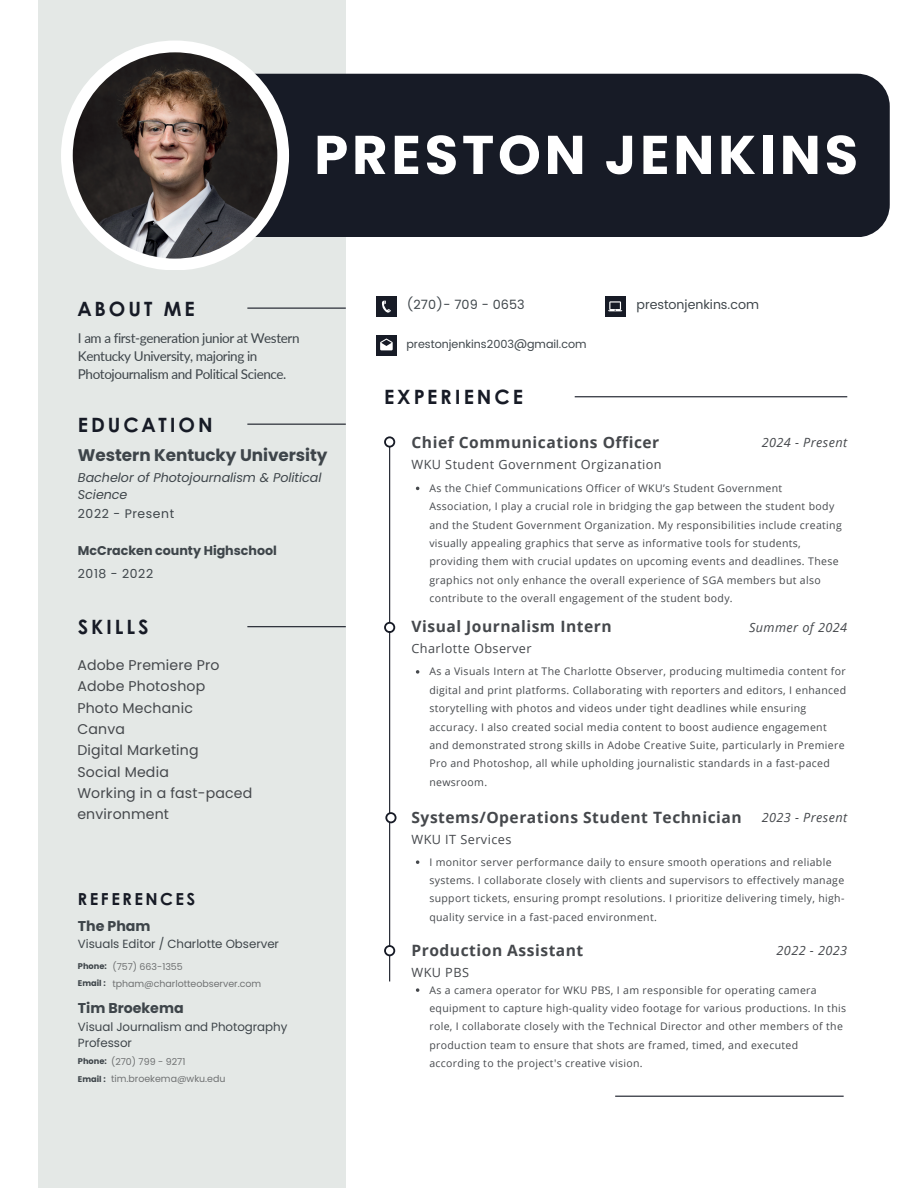
<style>
.page{position:relative;width:918px;height:1188px;background:#fff}
.page>*{position:absolute;margin:0;border:0;box-sizing:border-box;transform-origin:0 0}
.t1{font:700 54.45px "Poppins";letter-spacing:.07em;color:#fff}
.t2{font:700 19.8px "Century Gothic";letter-spacing:.15em;color:#171b26}
.t3{font:700 16.8px "Poppins";letter-spacing:-.005em;color:#3e454a}
.t4{font:700 16.5px "Century Gothic";letter-spacing:.15em;color:#171b26}
.t5{font:700 15.6px "Open Sans";letter-spacing:.035em;color:#45484c}
.t6{font:700 14.25px "Poppins";color:#3e454a}
.t7{font:14.1px/21.3px "Poppins";letter-spacing:.015em;color:#45484c}
.t8{font:13.5px/18px "Lato";letter-spacing:-.03em;color:#3e454a}
.t9{font:12.75px "Open Sans";letter-spacing:.035em;color:#45484c}
.t10{font:italic 12.75px "Open Sans";letter-spacing:.035em;color:#45484c}
.t11{font:italic 12.75px/17px "Poppins";letter-spacing:-.005em;color:#3e454a}
.t12{font:12.75px "Poppins";color:#3e454a}
.t13{font:700 12.75px "Poppins";letter-spacing:-.005em;color:#3e454a}
.t14{font:12.45px "Poppins";letter-spacing:.045em;color:#3e454a}
.t15{font:11.85px/15.9px "Poppins";letter-spacing:-.005em;color:#3e454a}
.t16{font:11.25px "Poppins";color:#3e454a}
.t17{font:10.5px/18.3px "Open Sans";letter-spacing:.035em;color:#45484c}
.t18{font:9.45px/17.2px "Poppins";letter-spacing:-.005em;color:#707273}
.t19{font:700 8.25px/17.2px "Poppins";color:#3e454a}
</style>
<div class="page">
<div style="left:39px;top:0;width:307px;height:1188px;background:#e4e8e6"></div>
<hr style="left:389px;top:439px;width:1px;height:542px;background:#171b26">
<svg style="left:384px;top:622px;width:11px;height:11px"></svg>
<div style="left:386px;top:624px;width:7px;height:7px;background:#fff;border-radius:50%"></div>
<svg style="left:384px;top:436px;width:11px;height:12px"></svg>
<div style="left:386px;top:438px;width:7px;height:8px;background:#fff;border-radius:50%"></div>
<hr style="left:247px;top:308px;width:99px;height:1px;background:#171b26">
<hr style="left:247px;top:424px;width:99px;height:1px;background:#171b26">
<hr style="left:247px;top:626px;width:99px;height:1px;background:#171b26">
<hr style="left:615px;top:1096px;width:229px;height:1px;background:#171b26">
<hr style="left:575px;top:396px;width:272px;height:1px;background:#171b26">
<div style="left:376px;top:296px;width:21px;height:21px;background:#171b26"></div>
<svg style="left:382px;top:300px;width:9px;height:13px"></svg>
<div style="left:376px;top:335px;width:21px;height:21px;background:#171b26"></div>
<svg style="left:380px;top:338px;width:13px;height:12px"></svg>
<div style="left:605px;top:296px;width:21px;height:21px;background:#171b26"></div>
<svg style="left:608px;top:301px;width:14px;height:10px"></svg>
<div style="left:149px;top:74px;width:741px;height:163px;background:#171b26;border-radius:33px"></div>
<div style="left:61px;top:41px;width:228px;height:229px;background:#fff;border-radius:50%"></div>
<img style="left:73px;top:52px;width:204px;height:207px;border-radius:50%">
<svg style="left:385px;top:812px;width:12px;height:11px"></svg>
<div style="left:387px;top:814px;width:8px;height:7px;background:#fff;border-radius:50%"></div>
<svg style="left:384px;top:945px;width:11px;height:11px"></svg>
<div style="left:386px;top:947px;width:7px;height:7px;background:#fff;border-radius:50%"></div>
<svg style="left:416px;top:670px;width:3px;height:4px"></svg>
<svg style="left:416px;top:860px;width:3px;height:4px"></svg>
<svg style="left:416px;top:988px;width:3px;height:4px"></svg>
<h1 class="t1" style="left:314px;top:123px;width:545px">PRESTON JENKINS</h1>
<h2 class="t2" style="left:78px;top:295px;width:118px">ABOUT ME</h2>
<p class="t8" style="left:78px;top:329px;width:223px">I am a first-generation junior at Western<br>Kentucky University, majoring in<br>Photojournalism and Political Science.</p>
<h2 class="t2" style="left:78px;top:411px;width:136px">EDUCATION</h2>
<p class="t12" style="left:406px;top:295px;width:120px">(270)- 709 - 0653</p>
<p class="t16" style="left:406px;top:336px;width:182px">prestonjenkins2003@gmail.com</p>
<h2 class="t2" style="left:384px;top:384px;width:140px">EXPERIENCE</h2>
<p class="t12" style="left:637px;top:296px;width:124px">prestonjenkins.com</p>
<h3 class="t3" style="left:78px;top:446px;width:251px">Western Kentucky University</h3>
<p class="t11" style="left:78px;top:470px;width:245px">Bachelor of Photojournalism &amp; Political<br>Science</p>
<p class="t14" style="left:78px;top:507px;width:98px">2022 - Present</p>
<p class="t13" style="left:78px;top:543px;width:200px">McCracken county Highschool</p>
<p class="t14" style="left:78px;top:566px;width:77px">2018 - 2022</p>
<h2 class="t2" style="left:78px;top:614px;width:72px">SKILLS</h2>
<h3 class="t7" style="left:77px;top:654px;width:176px">Adobe Premiere Pro<br>Adobe Photoshop<br>Photo Mechanic<br>Canva<br>Digital Marketing<br>Social Media<br>Working in a fast-paced environment</h3>
<h3 class="t4" style="left:78px;top:888px;width:119px">REFERENCES</h3>
<h3 class="t6" style="left:78px;top:918px;width:74px">The Pham</h3>
<p class="t19" style="left:78px;top:957px;width:30px">Phone:<br>Email :</p>
<p class="t15" style="left:78px;top:936px;width:203px">Visuals Editor / Charlotte Observer</p>
<p class="t18" style="left:112px;top:958px;width:150px">(757) 663-1355 tpham@charlotteobserver.com</p>
<h3 class="t6" style="left:78px;top:1000px;width:107px">Tim Broekema</h3>
<p class="t15" style="left:78px;top:1019px;width:211px">Visual Journalism and Photography<br>Professor</p>
<p class="t18" style="left:111px;top:1053px;width:116px">(270) 799 - 9271 tim.broekema@wku.edu</p>
<p class="t19" style="left:78px;top:1053px;width:30px">Phone:<br>Email :</p>
<h3 class="t5" style="left:412px;top:431px;width:249px">Chief Communications Officer</h3>
<p class="t9" style="left:412px;top:455px;width:252px">WKU Student Government Orgizanation</p>
<p class="t10" style="left:762px;top:433px;width:87px">2024 - Present</p>
<p class="t17" style="left:429px;top:479px;width:414px">As the Chief Communications Officer of WKU’s Student Government Association, I play a crucial role in bridging the gap between the student body and the Student Government Organization. My responsibilities include creating visually appealing graphics that serve as informative tools for students, providing them with crucial updates on upcoming events and deadlines. These graphics not only enhance the overall experience of SGA members but also contribute to the overall engagement of the student body.</p>
<h3 class="t5" style="left:412px;top:616px;width:202px">Visual Journalism Intern</h3>
<p class="t9" style="left:412px;top:640px;width:122px">Charlotte Observer</p>
<p class="t10" style="left:749px;top:618px;width:100px">Summer of 2024</p>
<p class="t17" style="left:429px;top:662px;width:418px">As a Visuals Intern at The Charlotte Observer, producing multimedia content for digital and print platforms. Collaborating with reporters and editors, I enhanced storytelling with photos and videos under tight deadlines while ensuring accuracy. I also created social media content to boost audience engagement and demonstrated strong skills in Adobe Creative Suite, particularly in Premiere Pro and Photoshop, all while upholding journalistic standards in a fast-paced newsroom.</p>
<h3 class="t5" style="left:412px;top:806px;width:332px">Systems/Operations Student Technician</h3>
<p class="t9" style="left:412px;top:830px;width:101px">WKU IT Services</p>
<p class="t10" style="left:762px;top:808px;width:87px">2023 - Present</p>
<p class="t17" style="left:429px;top:852px;width:417px">I monitor server performance daily to ensure smooth operations and reliable systems. I collaborate closely with clients and supervisors to effectively manage support tickets, ensuring prompt resolutions. I prioritize delivering timely, high&shy;quality service in a fast-paced environment.</p>
<h3 class="t5" style="left:412px;top:939px;width:173px">Production Assistant</h3>
<p class="t9" style="left:412px;top:963px;width:59px">WKU PBS</p>
<p class="t10" style="left:777px;top:941px;width:72px">2022 - 2023</p>
<p class="t17" style="left:429px;top:980px;width:418px">As a camera operator for WKU PBS, I am responsible for operating camera equipment to capture high-quality video footage for various productions. In this role, I collaborate closely with the Technical Director and other members of the production team to ensure that shots are framed, timed, and executed according to the project's creative vision.</p>
</div>
